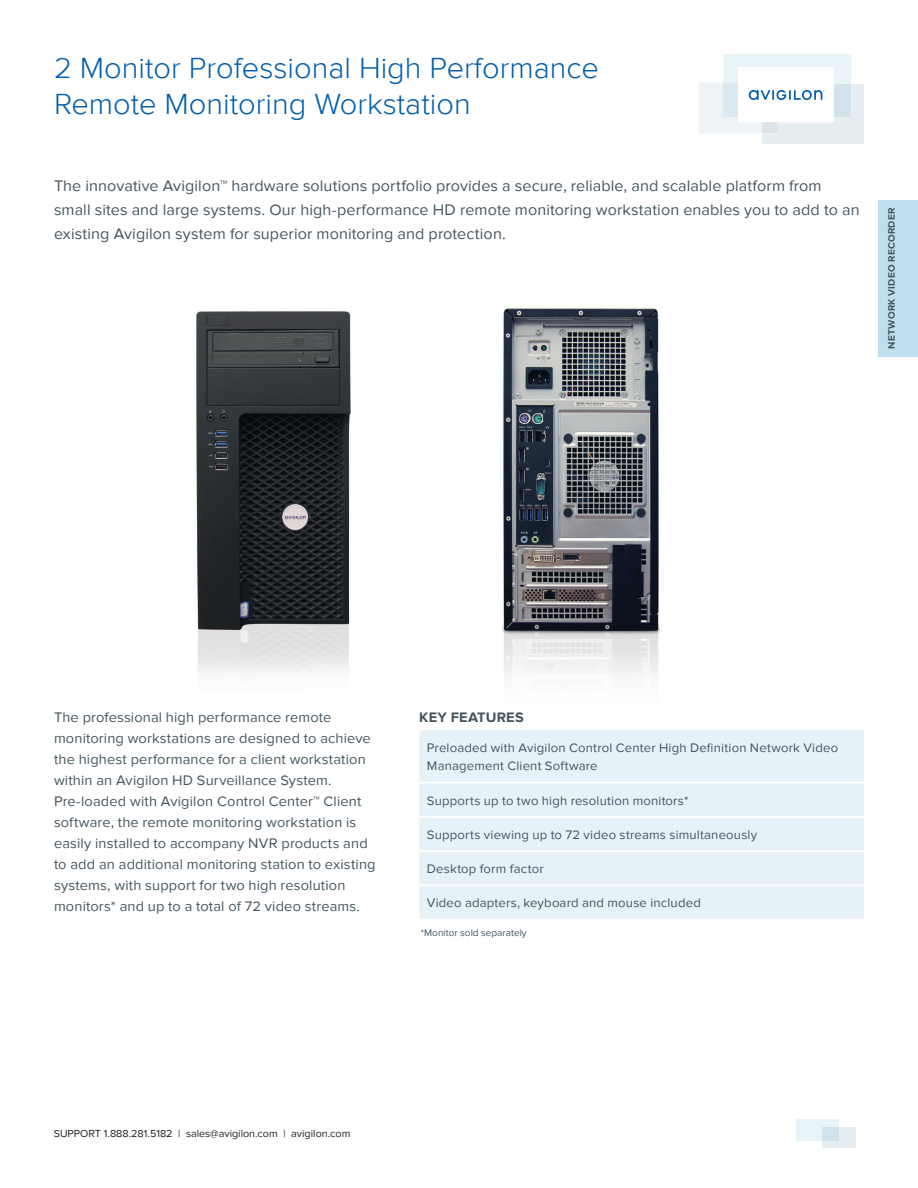
<style>
.page{position:relative;width:918px;height:1188px;background:#fff}
.page>*{position:absolute;margin:0;border:0;box-sizing:border-box;transform-origin:0 0}
.Headings{font:300 30px/36px "Proxima Nova";color:#015dab}
.Body{font:15.75px/24px "Proxima Nova";letter-spacing:.005em;color:#45555f}
.Body-2{font:14.25px/21px "Proxima Nova";letter-spacing:.01em;color:#45555f}
.Section_Headings{font:700 14.25px "Proxima Nova";letter-spacing:.015em;color:#45555f}
.Spec_body{font:12.75px/18px "Proxima Nova";letter-spacing:.015em;color:#45555f}
.t1{font:10.5px "Proxima Nova";color:#231f20}
.Body-3{font:9.75px "Proxima Nova";color:#45555f}
.t2{font:700 9.75px "Proxima Nova";letter-spacing:.025em;color:#45555f}
</style>
<div class="page">
<img style="left:196px;top:311px;width:155px;height:361px">
<img style="left:502px;top:308px;width:159px;height:370px">
<div style="left:419px;top:730px;width:445px;height:189px;background:#e6f2f8"></div>
<hr style="left:419px;top:782px;width:445px;height:1px;background:#fff">
<hr style="left:419px;top:816px;width:445px;height:2px;background:#fff">
<hr style="left:419px;top:850px;width:445px;height:2px;background:#fff">
<hr style="left:419px;top:884px;width:445px;height:2px;background:#fff">
<div style="left:822px;top:1128px;width:34px;height:20px;background:#e7eef1"></div>
<svg style="left:796px;top:1120px;width:43px;height:21px"></svg>
<div style="left:878px;top:200px;width:40px;height:156px;background:#c0dfee"></div>
<svg style="left:699px;top:54px;width:165px;height:90px"></svg>
<p class="Headings" style="left:54px;top:50px;width:547px">2 Monitor Professional High Performance<br>Remote Monitoring Workstation</p>
<p class="Body" style="left:54px;top:174px;width:807px">The innovative Avigilon™ hardware solutions portfolio provides a secure, reliable, and scalable platform from small sites and large systems. Our high-performance HD remote monitoring workstation enables you to add to an existing Avigilon system for superior monitoring and protection.</p>
<p class="t2" style="left:886px;top:349px;width:142px;rotate:-90deg">NETWORK VIDEO RECORDER</p>
<p class="Body-2" style="left:54px;top:707px;width:323px">The professional high performance remote monitoring workstations are designed to achieve the highest performance for a client workstation within an Avigilon HD Surveillance System.<br>Pre-loaded with Avigilon Control Center™ Client software, the remote monitoring workstation is easily installed to accompany NVR products and to add an additional monitoring station to existing systems, with support for two high resolution monitors* and up to a total of 72 video streams.</p>
<p class="Section_Headings" style="left:419px;top:709px;width:106px">KEY FEATURES</p>
<p class="Spec_body" style="left:427px;top:739px;width:413px">Preloaded with Avigilon Control Center High Definition Network Video<br>Management Client Software</p>
<p class="Spec_body" style="left:427px;top:792px;width:263px">Supports up to two high resolution monitors*</p>
<p class="Spec_body" style="left:427px;top:826px;width:332px">Supports viewing up to 72 video streams simultaneously</p>
<p class="Spec_body" style="left:427px;top:860px;width:118px">Desktop form factor</p>
<p class="Spec_body" style="left:427px;top:894px;width:276px">Video adapters, keyboard and mouse included</p>
<p class="Body-3" style="left:421px;top:927px;width:108px">*Monitor sold separately</p>
<p class="t1" style="left:54px;top:1128px;width:298px">SUPPORT 1.888.281.5182 | sales@avigilon.com | avigilon.com</p>
</div>
